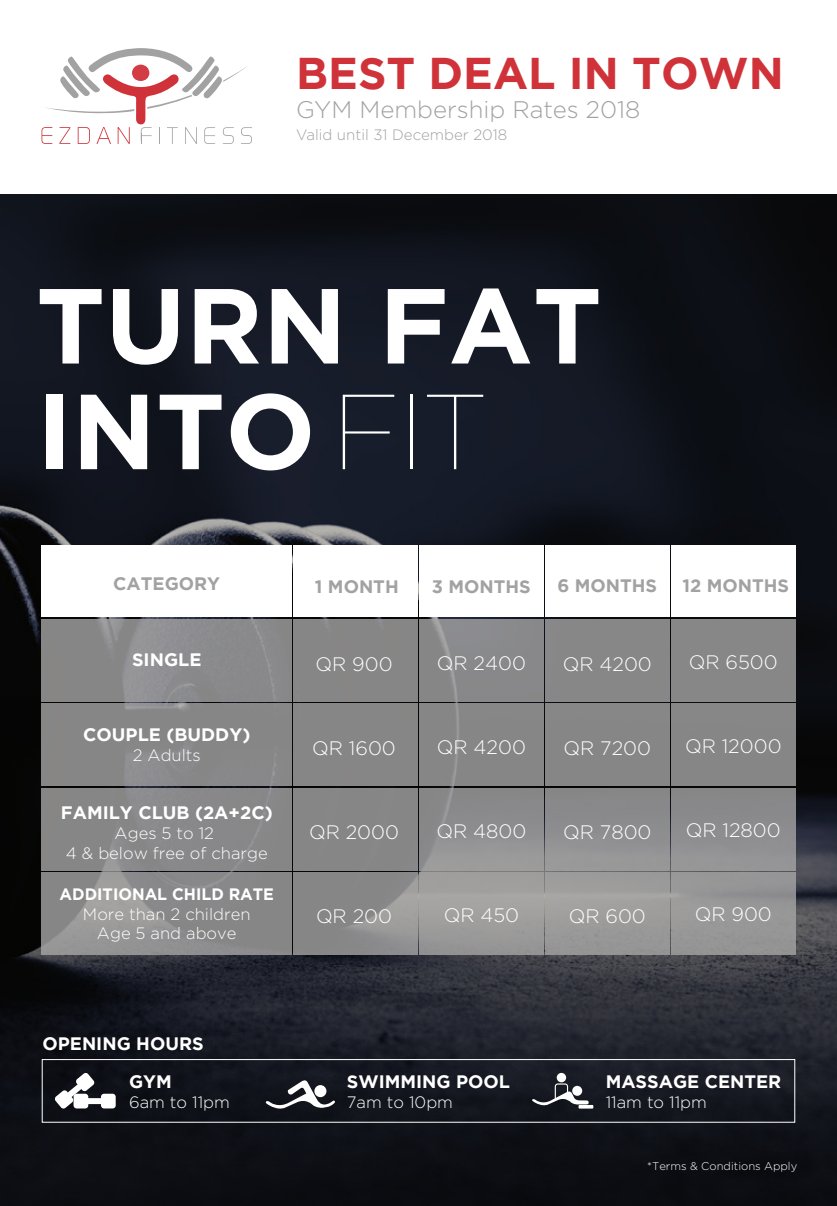
<style>
.page{position:relative;width:837px;height:1206px;background:#fff}
.page>*{position:absolute;margin:0;border:0;box-sizing:border-box;transform-origin:0 0}
.t1{font:700 106.35px/105.8px "Gotham";color:#fff}
.t2{font:700 44.4px "Gotham";color:#cf3339}
.t3{font:300 24px "Gotham";color:#a3a2a2}
.t4{font:300 19.5px "Gotham";color:#fff}
.t5{font:700 18px/38.1px "Gotham";color:#fff}
.t6{font:700 18px "Gotham";color:#a3a2a2}
.t7{font:300 16.5px/19.8px "Gotham";color:#fff;text-align:center}
.t8{font:700 16.5px "Gotham";color:#fff}
.t9{font:300 15px "Gotham";color:#a3a2a2}
.t10{font:300 11.1px "Gotham";color:#fff}
.s1{font-weight:100}
</style>
<div class="page">
<img style="left:0;top:195px;width:836px;height:495px">
<svg style="left:0;top:690px;width:836px;height:516px;background:#191b22"></svg>
<div style="left:41px;top:545px;width:250px;height:72px;background:#fff"></div>
<div style="left:293px;top:545px;width:124px;height:72px;background:#fff"></div>
<div style="left:419px;top:545px;width:124px;height:72px;background:#fff"></div>
<div style="left:545px;top:545px;width:124px;height:72px;background:#fff"></div>
<div style="left:670px;top:545px;width:125px;height:72px;background:#fff"></div>
<div style="left:41px;top:619px;width:250px;height:83px;background:linear-gradient(to right,#8a898a,#8b8c8f)"></div>
<div style="left:293px;top:619px;width:124px;height:83px;background:#878686"></div>
<div style="left:419px;top:619px;width:124px;height:83px;background:#88888a"></div>
<div style="left:545px;top:619px;width:124px;height:83px;background:#888788"></div>
<div style="left:670px;top:619px;width:125px;height:83px;background:#888788"></div>
<div style="left:41px;top:704px;width:250px;height:82px;background:#878686"></div>
<div style="left:293px;top:704px;width:124px;height:82px;background:#878686"></div>
<div style="left:419px;top:704px;width:124px;height:82px;background:#878686"></div>
<div style="left:545px;top:704px;width:124px;height:82px;background:#878686"></div>
<div style="left:670px;top:704px;width:125px;height:82px;background:#878686"></div>
<div style="left:41px;top:788px;width:250px;height:83px;background:#888789"></div>
<div style="left:293px;top:788px;width:124px;height:83px;background:#878686"></div>
<div style="left:419px;top:788px;width:124px;height:83px;background:linear-gradient(to bottom,#838385,#9c9b9c)"></div>
<div style="left:545px;top:788px;width:124px;height:83px;background:linear-gradient(to right,#908f91,#8e8e90)"></div>
<div style="left:670px;top:788px;width:125px;height:83px;background:#8d8d90"></div>
<svg style="left:41px;top:873px;width:250px;height:82px;background:#8e8d8d"></svg>
<svg style="left:293px;top:873px;width:124px;height:82px;background:#8c8b8b"></svg>
<div style="left:419px;top:873px;width:124px;height:82px;background:#9f9e9d"></div>
<div style="left:545px;top:873px;width:124px;height:82px;background:#9d9c9b"></div>
<div style="left:670px;top:873px;width:125px;height:82px;background:#979697"></div>
<div style="left:556px;top:1073px;width:10px;height:9px;background:#fff;border-radius:50%"></div>
<svg style="left:531px;top:1083px;width:58px;height:23px"></svg>
<svg style="left:578px;top:1105px;width:15px;height:4px"></svg>
<svg style="left:54px;top:1073px;width:62px;height:36px"></svg>
<svg style="left:265px;top:1079px;width:70px;height:31px"></svg>
<div style="left:42px;top:1059px;width:752px;height:64px;border:1px solid #fff"></div>
<svg style="left:41px;top:48px;width:211px;height:96px"></svg>
<h2 class="t2" style="left:296px;top:48px;width:489px">BEST DEAL IN TOWN</h2>
<p class="t3" style="left:296px;top:96px;width:345px">GYM Membership Rates 2018</p>
<p class="t9" style="left:296px;top:127px;width:212px">Valid until 31 December 2018</p>
<h1 class="t1" style="left:36px;top:270px;width:567px">TURN FAT<br>INTO <span class="s1">FIT</span></h1>
<p class="t6" style="left:113px;top:573px;width:108px">CATEGORY</p>
<p class="t5" style="left:132px;top:640px;width:71px">SINGLE</p>
<p class="t5" style="left:83px;top:715px;width:168px">COUPLE (BUDDY)</p>
<p class="t7" style="left:133px;top:745px;width:69px">2 Adults</p>
<p class="t5" style="left:61px;top:793px;width:213px">FAMILY CLUB (2A+2C)</p>
<p class="t7" style="left:66px;top:823px;width:203px">Ages 5 to 12<br>4 &amp; below free of charge</p>
<p class="t8" style="left:59px;top:884px;width:216px">ADDITIONAL CHILD RATE</p>
<p class="t7" style="left:83px;top:904px;width:169px">More than 2 children<br>Age 5 and above</p>
<p class="t6" style="left:315px;top:576px;width:85px">1 MONTH</p>
<p class="t6" style="left:431px;top:576px;width:100px">3 MONTHS</p>
<p class="t6" style="left:557px;top:575px;width:101px">6 MONTHS</p>
<p class="t6" style="left:682px;top:575px;width:108px">12 MONTHS</p>
<p class="t4" style="left:315px;top:653px;width:78px">QR 900</p>
<p class="t4" style="left:436px;top:653px;width:90px">QR 2400</p>
<p class="t4" style="left:562px;top:653px;width:90px">QR 4200</p>
<p class="t4" style="left:688px;top:652px;width:90px">QR 6500</p>
<p class="t4" style="left:312px;top:737px;width:85px">QR 1600</p>
<p class="t4" style="left:436px;top:737px;width:90px">QR 4200</p>
<p class="t4" style="left:563px;top:737px;width:89px">QR 7200</p>
<p class="t4" style="left:684px;top:736px;width:98px">QR 12000</p>
<p class="t4" style="left:309px;top:821px;width:91px">QR 2000</p>
<p class="t4" style="left:436px;top:821px;width:91px">QR 4800</p>
<p class="t4" style="left:563px;top:821px;width:90px">QR 7800</p>
<p class="t4" style="left:685px;top:820px;width:96px">QR 12800</p>
<p class="t4" style="left:316px;top:905px;width:77px">QR 200</p>
<p class="t4" style="left:443px;top:905px;width:77px">QR 450</p>
<p class="t4" style="left:568px;top:905px;width:78px">QR 600</p>
<p class="t4" style="left:694px;top:904px;width:78px">QR 900</p>
<p class="t5" style="left:129px;top:1024px;width:76px;text-indent:-86px">OPENING HOURS<br>GYM</p>
<p class="t7" style="left:129px;top:1092px;width:102px">6am to 11pm</p>
<p class="t5" style="left:347px;top:1062px;width:165px">SWIMMING POOL</p>
<p class="t7" style="left:347px;top:1092px;width:108px">7am to 10pm</p>
<p class="t5" style="left:605px;top:1062px;width:177px">MASSAGE CENTER</p>
<p class="t7" style="left:605px;top:1092px;width:103px">11am to 11pm</p>
<p class="t10" style="left:647px;top:1160px;width:151px">*Terms &amp; Conditions Apply</p>
</div>
